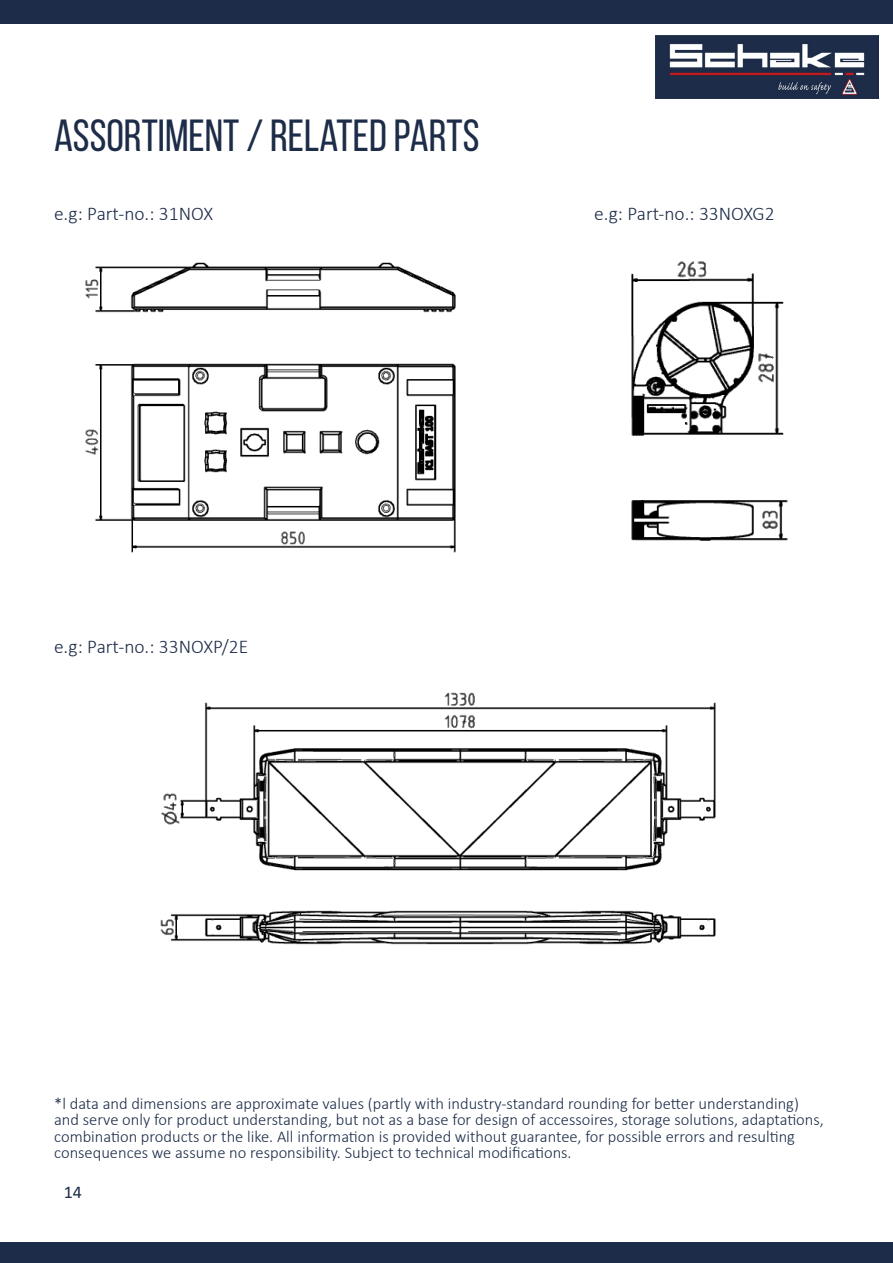
<style>
.page{position:relative;width:893px;height:1263px;background:#fff}
.page>*{position:absolute;margin:0;border:0;box-sizing:border-box;transform-origin:0 0}
.t1{font:45px "Bebas Neue";color:#1d2c48}
.t2{font:300 19.5px "Calibri";color:#1d2c48}
.t3{font:18px "Calibri";color:#1d2c48}
.t4{font:300 16.5px/16.5px "Calibri";color:#1d2c48}
</style>
<div class="page">
<div style="left:0;top:0;width:893px;height:23px;background:#1d2c48"></div>
<div style="left:0;top:1242px;width:893px;height:21px;background:#1d2c48"></div>
<img style="left:655px;top:36px;width:223px;height:63px">
<img style="left:160px;top:692px;width:556px;height:253px">
<img style="left:85px;top:262px;width:371px;height:291px">
<img style="left:631px;top:261px;width:157px;height:280px">
<h1 class="t1" style="left:54px;top:111px;width:427px">ASSORTIMENT / RELATED PARTS</h1>
<p class="t2" style="left:54px;top:201px;width:161px">e.g: Part-no.: 31NOX</p>
<p class="t2" style="left:594px;top:201px;width:182px">e.g: Part-no.: 33NOXG2</p>
<p class="t2" style="left:54px;top:634px;width:196px">e.g: Part-no.: 33NOXP/2E</p>
<p class="t4" style="left:54px;top:1095px;width:771px">*l data and dimensions are approximate values (partly with industry-standard rounding for better understanding) and serve only for product understanding, but not as a base for design of accessoires, storage solutions, adaptations, combination products or the like. All information is provided without guarantee, for possible errors and resulting consequences we assume no responsibility. Subject to technical modifications.</p>
<p class="t3" style="left:64px;top:1179px;width:20px">14</p>
</div>
